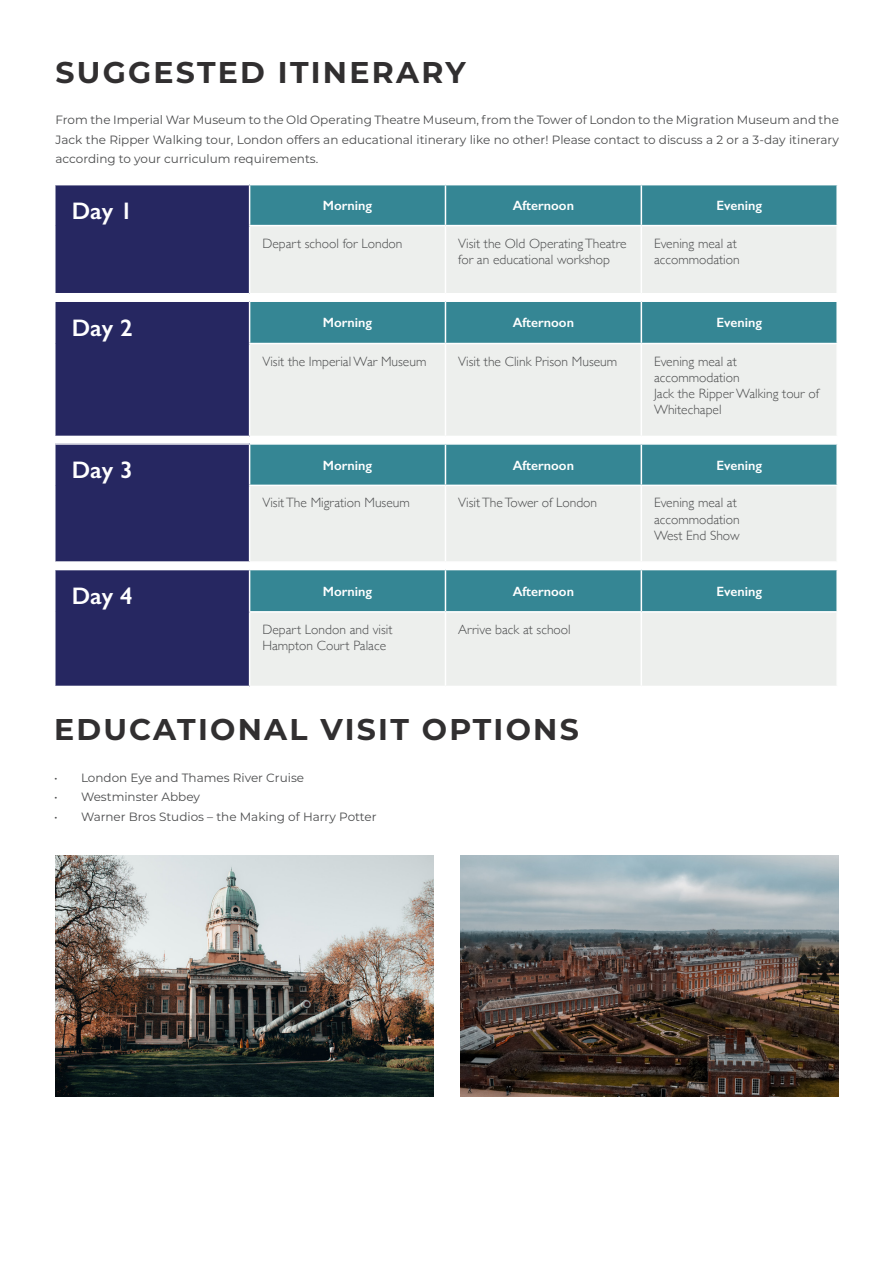
<style>
.page{position:relative;width:893px;height:1263px;background:#fff}
.page>*{position:absolute;margin:0;border:0;box-sizing:border-box;transform-origin:0 0}
.t1{font:700 30px "Montserrat";letter-spacing:.075em;color:#312f30}
.t2{font:600 24px "Gill Sans";color:#fff}
.t3{font:300 13.5px/16.2px "Gill Sans";color:#4b4c4d}
.t4{font:600 13.5px "Gill Sans";color:#fff}
.t5{font:12px/19.5px "Montserrat";color:#4b4c4d;text-align:justify}
</style>
<div class="page">
<div style="left:55px;top:185px;width:195px;height:109px;background:#262761"></div>
<svg style="left:250px;top:185px;width:586px;height:108px;background:#a9c8cc"></svg>
<hr style="left:54px;top:185px;width:2px;height:41px;background:#fff">
<hr style="left:249px;top:185px;width:1px;height:40px;background:#fff">
<hr style="left:445px;top:185px;width:1px;height:40px;background:#fff">
<hr style="left:641px;top:185px;width:1px;height:40px;background:#fff">
<hr style="left:54px;top:226px;width:2px;height:67px;background:#fff">
<hr style="left:249px;top:225px;width:196px;height:1px;background:#fff">
<hr style="left:249px;top:226px;width:1px;height:67px;background:#fff">
<hr style="left:445px;top:225px;width:196px;height:1px;background:#fff">
<hr style="left:445px;top:226px;width:1px;height:67px;background:#fff">
<hr style="left:641px;top:225px;width:197px;height:1px;background:#fff">
<hr style="left:641px;top:226px;width:1px;height:67px;background:#fff">
<hr style="left:54px;top:293px;width:196px;height:1px;background:#fff">
<div style="left:55px;top:301px;width:195px;height:135px;background:#262761"></div>
<div style="left:250px;top:302px;width:586px;height:41px;background:#358694"></div>
<div style="left:250px;top:344px;width:586px;height:92px;background:#edefed"></div>
<hr style="left:54px;top:300px;width:196px;height:2px;background:#fff">
<hr style="left:54px;top:302px;width:2px;height:41px;background:#fff">
<hr style="left:249px;top:302px;width:1px;height:41px;background:#fff">
<hr style="left:445px;top:302px;width:1px;height:41px;background:#fff">
<hr style="left:641px;top:302px;width:1px;height:41px;background:#fff">
<hr style="left:54px;top:343px;width:2px;height:93px;background:#fff">
<hr style="left:249px;top:343px;width:196px;height:1px;background:#fff">
<hr style="left:249px;top:344px;width:1px;height:92px;background:#fff">
<hr style="left:445px;top:344px;width:1px;height:92px;background:#fff">
<hr style="left:641px;top:344px;width:1px;height:92px;background:#fff">
<div style="left:55px;top:444px;width:195px;height:118px;background:#262761"></div>
<div style="left:250px;top:445px;width:586px;height:40px;background:#358694"></div>
<div style="left:250px;top:486px;width:586px;height:75px;background:#edefed"></div>
<hr style="left:54px;top:443px;width:196px;height:2px;background:#fff">
<hr style="left:54px;top:445px;width:2px;height:40px;background:#fff">
<hr style="left:249px;top:445px;width:1px;height:40px;background:#fff">
<hr style="left:445px;top:445px;width:1px;height:40px;background:#fff">
<hr style="left:641px;top:445px;width:1px;height:40px;background:#fff">
<hr style="left:54px;top:485px;width:2px;height:76px;background:#fff">
<hr style="left:249px;top:485px;width:196px;height:1px;background:#fff">
<hr style="left:249px;top:486px;width:1px;height:75px;background:#fff">
<hr style="left:445px;top:486px;width:1px;height:75px;background:#fff">
<hr style="left:641px;top:486px;width:1px;height:75px;background:#fff">
<hr style="left:54px;top:561px;width:196px;height:2px;background:#fff">
<div style="left:55px;top:569px;width:195px;height:117px;background:#262761"></div>
<svg style="left:250px;top:570px;width:586px;height:116px;background:#abc9cd"></svg>
<hr style="left:54px;top:569px;width:196px;height:1px;background:#fff">
<hr style="left:54px;top:570px;width:2px;height:42px;background:#fff">
<hr style="left:249px;top:570px;width:1px;height:41px;background:#fff">
<hr style="left:445px;top:570px;width:1px;height:41px;background:#fff">
<hr style="left:641px;top:570px;width:1px;height:41px;background:#fff">
<hr style="left:54px;top:612px;width:2px;height:74px;background:#fff">
<hr style="left:249px;top:611px;width:196px;height:2px;background:#fff">
<hr style="left:249px;top:613px;width:1px;height:73px;background:#fff">
<hr style="left:445px;top:611px;width:196px;height:2px;background:#fff">
<hr style="left:445px;top:613px;width:1px;height:73px;background:#fff">
<hr style="left:641px;top:611px;width:197px;height:2px;background:#fff">
<hr style="left:641px;top:613px;width:1px;height:73px;background:#fff">
<img style="left:56px;top:855px;width:378px;height:241px">
<img style="left:461px;top:855px;width:378px;height:242px">
<p class="t1" style="left:56px;top:51px;width:412px">SUGGESTED ITINERARY</p>
<p class="t5" style="left:56px;top:110px;width:785px">From the Imperial War Museum to the Old Operating Theatre Museum, from the Tower of London to the Migration Museum and the Jack the Ripper Walking tour, London offers an educational itinerary like no other! Please contact to discuss a 2 or a 3-day itinerary according to your curriculum requirements.</p>
<p class="t2" style="left:72px;top:196px;width:62px">Day 1</p>
<p class="t4" style="left:323px;top:197px;width:51px">Morning</p>
<p class="t4" style="left:513px;top:197px;width:63px">Afternoon</p>
<p class="t4" style="left:716px;top:197px;width:47px">Evening</p>
<p class="t3" style="left:262px;top:235px;width:142px">Depart school for London</p>
<p class="t3" style="left:458px;top:235px;width:170px">Visit the Old Operating Theatre for an educational workshop</p>
<p class="t3" style="left:654px;top:235px;width:87px">Evening meal at accommodation</p>
<p class="t2" style="left:72px;top:313px;width:62px">Day 2</p>
<p class="t4" style="left:323px;top:315px;width:51px">Morning</p>
<p class="t4" style="left:513px;top:315px;width:63px">Afternoon</p>
<p class="t4" style="left:716px;top:315px;width:47px">Evening</p>
<p class="t3" style="left:262px;top:352px;width:166px">Visit the Imperial War Museum</p>
<p class="t3" style="left:458px;top:352px;width:161px">Visit the Clink Prison Museum</p>
<p class="t3" style="left:654px;top:352px;width:87px">Evening meal at accommodation</p>
<p class="t3" style="left:654px;top:385px;width:166px">Jack the Ripper Walking tour of<br>Whitechapel</p>
<p class="t2" style="left:72px;top:456px;width:62px">Day 3</p>
<p class="t4" style="left:323px;top:457px;width:51px">Morning</p>
<p class="t4" style="left:513px;top:457px;width:63px">Afternoon</p>
<p class="t4" style="left:716px;top:457px;width:47px">Evening</p>
<p class="t3" style="left:262px;top:494px;width:149px">Visit The Migration Museum</p>
<p class="t3" style="left:458px;top:494px;width:140px">Visit The Tower of London</p>
<p class="t3" style="left:654px;top:494px;width:87px">Evening meal at accommodation</p>
<p class="t3" style="left:654px;top:527px;width:87px">West End Show</p>
<p class="t2" style="left:72px;top:581px;width:62px">Day 4</p>
<p class="t4" style="left:323px;top:583px;width:51px">Morning</p>
<p class="t4" style="left:513px;top:583px;width:63px">Afternoon</p>
<p class="t4" style="left:716px;top:583px;width:47px">Evening</p>
<p class="t3" style="left:262px;top:621px;width:132px">Depart London and visit<br>Hampton Court Palace</p>
<p class="t3" style="left:458px;top:621px;width:114px">Arrive back at school</p>
<p class="t1" style="left:54px;top:708px;width:526px">EDUCATIONAL VISIT OPTIONS</p>
<p class="t5" style="left:54px;top:767px;width:252px">• London Eye and Thames River Cruise</p>
<p class="t5" style="left:54px;top:787px;width:147px">• Westminster Abbey</p>
<p class="t5" style="left:54px;top:806px;width:324px">• Warner Bros Studios – the Making of Harry Potter</p>
</div>
